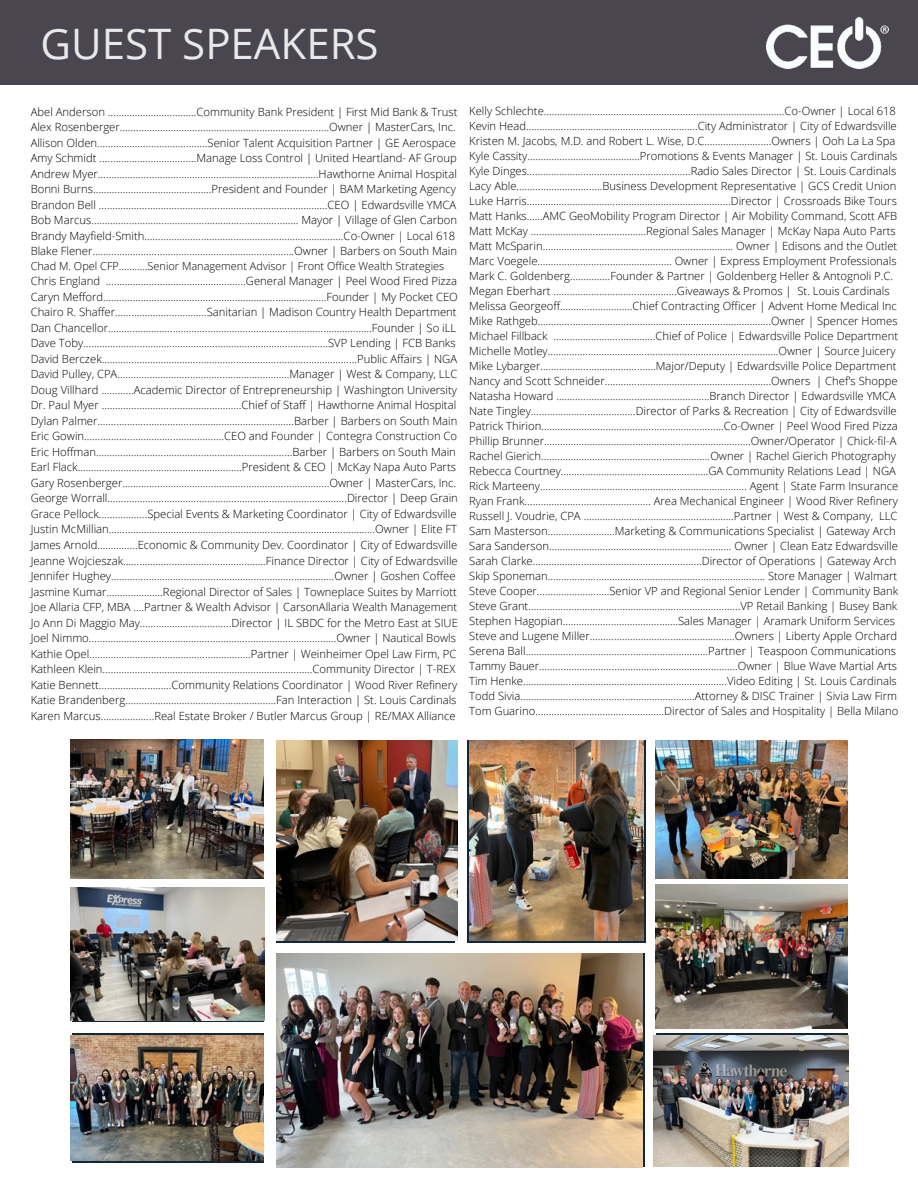
<style>
.page{position:relative;width:918px;height:1188px;background:#fff}
.page>*{position:absolute;margin:0;border:0;box-sizing:border-box;transform-origin:0 0}
.t1{font:42px "Open Sans";color:#e9e9e9}
.t2{font:300 11.25px/15px "Open Sans";color:#000}
.t3{font:300 10.95px "Open Sans";color:#000}
</style>
<div class="page">
<div style="left:0;top:0;width:918px;height:84px;background:#494650"></div>
<img style="left:767px;top:17px;width:121px;height:51px">
<div style="left:467px;top:740px;width:178px;height:203px;background:#11283b"></div>
<svg style="left:73px;top:1033px;width:191px;height:129px"></svg>
<img style="left:70px;top:740px;width:194px;height:138px">
<img style="left:276px;top:953px;width:367px;height:214px">
<img style="left:276px;top:740px;width:181px;height:200px">
<img style="left:655px;top:740px;width:193px;height:139px">
<img style="left:71px;top:888px;width:193px;height:133px">
<img style="left:71px;top:1035px;width:192px;height:125px">
<img style="left:654px;top:1035px;width:195px;height:132px">
<img style="left:469px;top:740px;width:175px;height:201px">
<img style="left:655px;top:885px;width:193px;height:144px">
<h1 class="t1" style="left:41px;top:14px;width:340px">GUEST SPEAKERS</h1>
<p class="t2" style="left:31px;top:103px;width:428px;line-height:15.5px">Abel Anderson .................................Community Bank President | First Mid Bank &amp; Trust Alex Rosenberger..............................................................................Owner | MasterCars, Inc.<br>Allison Olden…………………………………..Senior Talent Acquisition Partner | GE Aerospace Amy Schmidt ….……………………….....Manage Loss Control | United Heartland- AF Group Andrew Myer……………………………………………………………………….Hawthorne Animal Hospital Bonni Burns……………………………………..President and Founder | BAM Marketing Agency Brandon Bell ………………………………………………………………………....CEO | Edwardsville YMCA Bob Marcus………………………………………………………………….. Mayor | Village of Glen Carbon Brandy Mayfield-Smith………………………………………………………………..Co-Owner | Local 618<br>Blake Flener…………………………………………………………….…..Owner | Barbers on South Main</p>
<p class="t3" style="left:31px;top:258px;width:415px">Chad M. Opel CFP………..Senior Management Advisor | Front Office Wealth Strategies</p>
<p class="t2" style="left:31px;top:273px;width:429px;line-height:15.5px">Chris England ……………………………………….……General Manager | Peel Wood Fired Pizza Caryn Mefford……………………………………….……………………………….Founder | My Pocket CEO Chairo R. Shaffer………………………….…Sanitarian | Madison Country Health Department Dan Chancellor…………………………….…………………………………….………………...Founder | So iLL Dave Toby............………………………….………………………………….……..SVP Lending | FCB Banks David Berczek.................................….....……………………………………………...Public Affairs | NGA David Pulley, CPA……………………………………………………....Manager | West &amp; Company, LLC Doug Villhard ……...…Academic Director of Entrepreneurship | Washington University Dr. Paul Myer .…………………………………..…….…Chief of Staff | Hawthorne Animal Hospital Dylan Palmer.………………………………………………………………Barber | Barbers on South Main Eric Gowin………………………………….…..…….CEO and Founder | Contegra Construction Co Eric Hoffman.............………………………………………..….………Barber | Barbers on South Main Earl Flack…………………………………………….………President &amp; CEO | McKay Napa Auto Parts Gary Rosenberger.........................……………………………….……………Owner | MasterCars, Inc.<br>George Worrall…………………………………………………………………….……….Director | Deep Grain Grace Pellock……….….….Special Events &amp; Marketing Coordinator | City of Edwardsville Justin McMillian………………………………………………………………………………….…..Owner | Elite FT James Arnold......………Economic &amp; Community Dev. Coordinator | City of Edwardsville Jeanne Wojcieszak……………………………………….…….Finance Director | City of Edwardsville Jennifer Hughey……………………………………………..…………………………Owner | Goshen Coffee Jasmine Kumar………………...Regional Director of Sales | Towneplace Suites by Marriott Joe Allaria CFP, MBA ….Partner &amp; Wealth Advisor | CarsonAllaria Wealth Management Jo Ann Di Maggio May…………………………….Director | IL SBDC for the Metro East at SIUE Joel Nimmo……………………………………………..………………………………...Owner | Nautical Bowls Kathie Opel………………………………….………………..Partner | Weinheimer Opel Law Firm, PC Kathleen Klein…………………………………………………………………...Community Director | T-REX Katie Bennett……………….……..Community Relations Coordinator | Wood River Refinery Katie Brandenberg…………………………………………….….Fan Interaction | St. Louis Cardinals Karen Marcus….................Real Estate Broker / Butler Marcus Group | RE/MAX Alliance</p>
<p class="t2" style="left:469px;top:103px;width:431px">Kelly Schlechte..........................................................................................Co-Owner | Local 618<br>Kevin Head…………………………………………................City Administrator | City of Edwardsville Kristen M. Jacobs, M.D. and Robert L. Wise, D.C…………………….Owners | Ooh La La Spa Kyle Cassity……….................................Promotions &amp; Events Manager | St. Louis Cardinals Kyle Dinges…………………………………………………....Radio Sales Director | St. Louis Cardinals Lacy Able……………………….….Business Development Representative | GCS Credit Union Luke Harris…………………………………………………….……………Director | Crossroads Bike Tours Matt Hanks..….AMC GeoMobility Program Director | Air Mobility Command, Scott AFB Matt McKay ......……………………………....Regional Sales Manager | McKay Napa Auto Parts Matt McSparin………………………………………….…………………. Owner | Edisons and the Outlet Marc Voegele………………………………………….. Owner | Express Employment Professionals Mark C. Goldenberg……………Founder &amp; Partner | Goldenberg Heller &amp; Antognoli P.C.<br>Megan Eberhart .............…………………………...Giveaways &amp; Promos | St. Louis Cardinals Melissa Georgeoff....…………………..Chief Contracting Officer | Advent Home Medical Inc Mike Rathgeb……………………………………………………………….…………..Owner | Spencer Homes Michael Fillback ……………………………..…Chief of Police | Edwardsville Police Department Michelle Motley…………………………………………………………………………..Owner | Source Juicery Mike Lybarger...………………………………….Major/Deputy | Edwardsville Police Department Nancy and Scott Schneider………………………………………….………….Owners | Chef's Shoppe Natasha Howard .....…………………………………………….Branch Director | Edwardsville YMCA Nate Tingley…………………………………Director of Parks &amp; Recreation | City of Edwardsville Patrick Thirion…............……………………………………………..Co-Owner | Peel Wood Fired Pizza Phillip Brunner…………………………………………………………………..Owner/Operator | Chick-fil-A Rachel Gierich………………………………………………………Owner | Rachel Gierich Photography Rebecca Courtney……………………………………………….GA Community Relations Lead | NGA Rick Marteeny…………………………………………………….……………. Agent | State Farm Insurance Ryan Frank………………………………….……. Area Mechanical Engineer | Wood River Refinery Russell J. Voudrie, CPA .........……………………….……………….Partner | West &amp; Company, LLC Sam Masterson…………………….Marketing &amp; Communications Specialist | Gateway Arch Sara Sanderson………………………….………………………………. Owner | Clean Eatz Edwardsville Sarah Clarke………………………………………………………Director of Operations | Gateway Arch Skip Sponeman……………………………………………………….…………….. Store Manager | Walmart Steve Cooper……………….……..Senior VP and Regional Senior Lender | Community Bank Steve Grant……………………………………….……………………………VP Retail Banking | Busey Bank Stephen Hagopian…………………………………….Sales Manager | Aramark Uniform Services Steve and Lugene Miller………………………………………………Owners | Liberty Apple Orchard Serena Ball…………………………………………………………..Partner | Teaspoon Communications Tammy Bauer……………………………………………….……………….Owner | Blue Wave Martial Arts Tim Henke………………………………………………………………….Video Editing | St. Louis Cardinals Todd Sivia………………………………………………….…….Attorney &amp; DISC Trainer | Sivia Law Firm Tom Guarino………………………………………...Director of Sales and Hospitality | Bella Milano</p>
</div>
